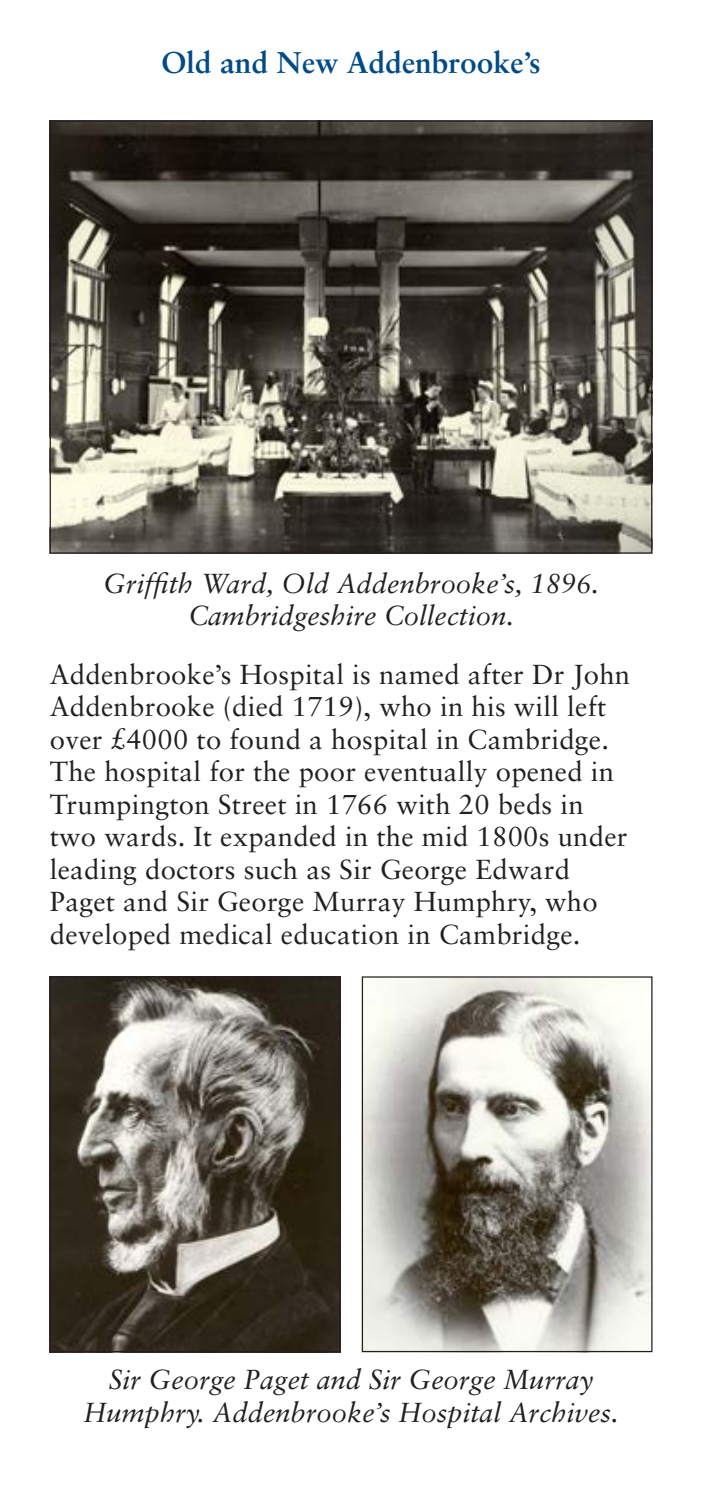
<style>
.page{position:relative;width:702px;height:1489px;background:#fff}
.page>*{position:absolute;margin:0;border:0;box-sizing:border-box;transform-origin:0 0}
.t1{font:700 30px "Sabon";color:#004b87}
.t2{font:27.5px/32.5px "Sabon";letter-spacing:.01em;color:#231f20}
.t3{font:italic 27.5px/32.5px "Sabon";color:#231f20;text-align:center}
</style>
<div class="page">
<img style="left:52px;top:122px;width:598px;height:429px">
<img style="left:52px;top:978px;width:286px;height:371px">
<div style="left:50px;top:976px;width:290px;height:375px;border:1px solid #231f20"></div>
<img style="left:364px;top:978px;width:286px;height:371px">
<div style="left:362px;top:976px;width:290px;height:375px;border:1px solid #231f20"></div>
<p class="t1" style="left:161px;top:44px;width:381px">Old and New Addenbrooke’s</p>
<p class="t3" style="left:103px;top:566px;width:497px">Griffith Ward, Old Addenbrooke’s, 1896.<br>Cambridgeshire Collection.</p>
<p class="t2" style="left:50px;top:657px;width:582px">Addenbrooke’s Hospital is named after Dr John Addenbrooke (died 1719), who in his will left over £4000 to found a hospital in Cambridge.<br>The hospital for the poor eventually opened in Trumpington Street in 1766 with 20 beds in two wards. It expanded in the mid 1800s under leading doctors such as Sir George Edward Paget and Sir George Murray Humphry, who developed medical education in Cambridge.</p>
<p class="t3" style="left:84px;top:1363px;width:536px">Sir George Paget and Sir George Murray<br>Humphry. Addenbrooke’s Hospital Archives.</p>
</div>
